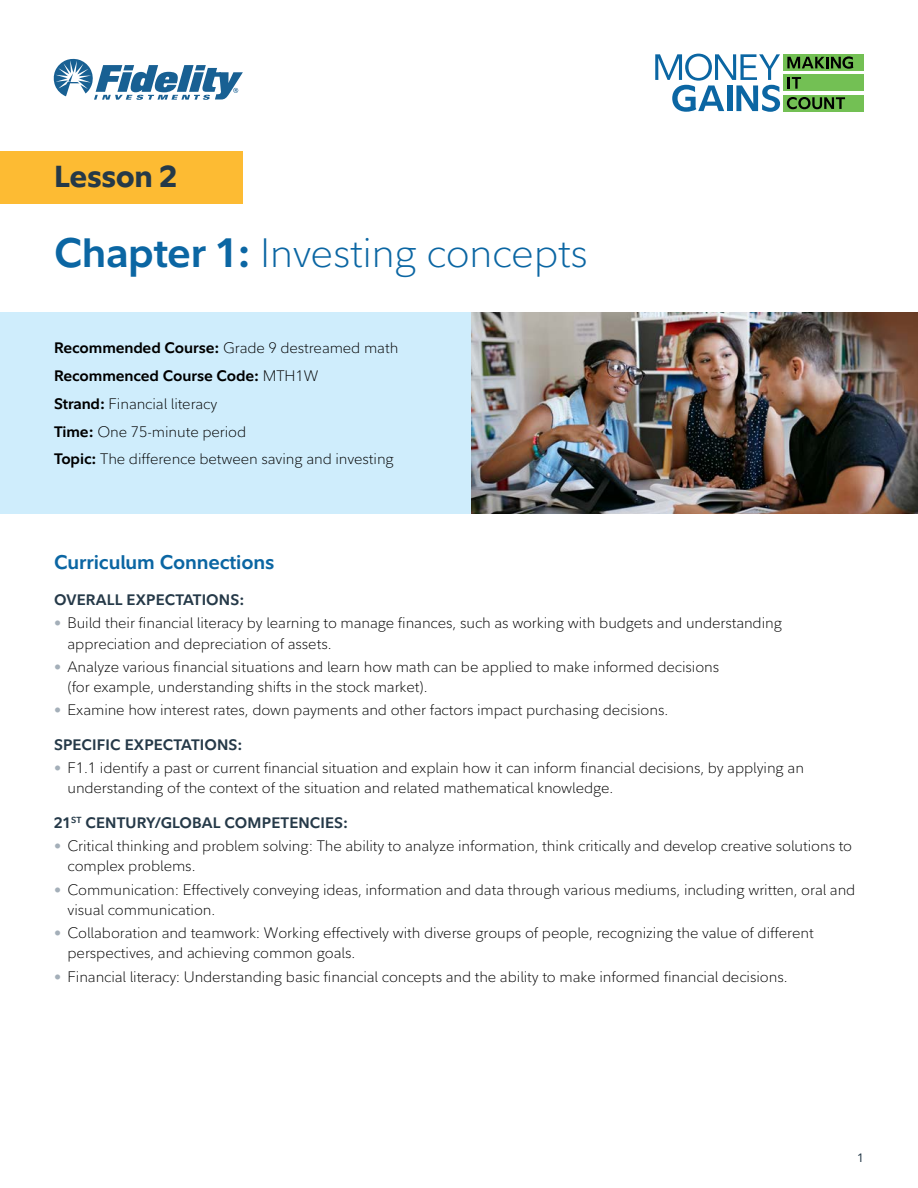
<style>
.page{position:relative;width:918px;height:1188px;background:#fff}
.page>*{position:absolute;margin:0;border:0;box-sizing:border-box;transform-origin:0 0}
.t1{font:300 40.5px "Fidelity Sans";letter-spacing:-.01em;color:#0b66a3}
.t2{font:800 30px "Fidelity Sans";letter-spacing:-.01em;color:#253948}
.t3{font:700 19.5px "Fidelity Sans";letter-spacing:-.005em;color:#0b66a3}
.t4{font:300 15px/20.2px "Fidelity Sans";letter-spacing:-.005em;color:#000}
.t5{font:700 15px "Fidelity Sans";letter-spacing:.01em;color:#253948}
.t6{font:12px "Fidelity Sans";color:#253948}
.s1{font-weight:700}
.s2{font-weight:400;font-size:14.25px;color:#a4afb9}
</style>
<div class="page">
<div style="left:784px;top:54px;width:80px;height:16px;background:#73c054"></div>
<div style="left:784px;top:75px;width:80px;height:16px;background:#73c054"></div>
<div style="left:784px;top:95px;width:80px;height:16px;background:#73c054"></div>
<svg style="left:787px;top:56px;width:66px;height:13px"></svg>
<svg style="left:787px;top:77px;width:14px;height:12px"></svg>
<svg style="left:787px;top:97px;width:58px;height:12px"></svg>
<svg style="left:655px;top:54px;width:125px;height:58px"></svg>
<div style="left:0;top:312px;width:491px;height:202px;background:#cfedfc"></div>
<svg style="left:54px;top:59px;width:189px;height:41px"></svg>
<div style="left:0;top:151px;width:243px;height:53px;background:#fdbb33"></div>
<img style="left:472px;top:312px;width:446px;height:202px">
<h2 class="t2" style="left:54px;top:157px;width:124px">Lesson 2</h2>
<h1 class="t1" style="left:54px;top:227px;width:535px"><span class="s1">Chapter 1:</span> Investing concepts</h1>
<p class="t4" style="left:54px;top:334px;width:346px;line-height:27.8px"><span class="s1">Recommended Course:</span> Grade 9 destreamed math <span class="s1">Recommenced Course Code:</span> MTH1W<br><span class="s1">Strand:</span> Financial literacy<br><span class="s1">Time:</span> One 75-minute period<br><span class="s1">Topic:</span> The difference between saving and investing</p>
<h3 class="t3" style="left:54px;top:549px;width:222px">Curriculum Connections</h3>
<p class="t5" style="left:54px;top:590px;width:192px">OVERALL EXPECTATIONS:</p>
<p class="t4" style="left:68px;top:613px;width:716px;text-indent:-14px"><span class="s2">•</span> Build their financial literacy by learning to manage finances, such as working with budgets and understanding appreciation and depreciation of assets.</p>
<p class="t4" style="left:68px;top:656px;width:653px;text-indent:-14px"><span class="s2">•</span> Analyze various financial situations and learn how math can be applied to make informed decisions (for example, understanding shifts in the stock market).</p>
<p class="t4" style="left:54px;top:700px;width:616px"><span class="s2">•</span> Examine how interest rates, down payments and other factors impact purchasing decisions.</p>
<p class="t5" style="left:54px;top:735px;width:190px">SPECIFIC EXPECTATIONS:</p>
<p class="t4" style="left:68px;top:758px;width:738px;text-indent:-14px"><span class="s2">•</span> F1.1 identify a past or current financial situation and explain how it can inform financial decisions, by applying an understanding of the context of the situation and related mathematical knowledge.</p>
<p class="t5" style="left:54px;top:813px;width:296px">21<sup>ST</sup> CENTURY/GLOBAL COMPETENCIES:</p>
<p class="t4" style="left:68px;top:836px;width:786px;text-indent:-14px"><span class="s2">•</span> Critical thinking and problem solving: The ability to analyze information, think critically and develop creative solutions to complex problems.</p>
<p class="t4" style="left:68px;top:879px;width:789px;text-indent:-14px"><span class="s2">•</span> Communication: Effectively conveying ideas, information and data through various mediums, including written, oral and visual communication.</p>
<p class="t4" style="left:68px;top:923px;width:748px;text-indent:-14px"><span class="s2">•</span> Collaboration and teamwork: Working effectively with diverse groups of people, recognizing the value of different perspectives, and achieving common goals.</p>
<p class="t4" style="left:54px;top:966px;width:735px"><span class="s2">•</span> Financial literacy: Understanding basic financial concepts and the ability to make informed financial decisions.</p>
<p class="t6" style="left:857px;top:1150px;width:8px">1</p>
</div>
